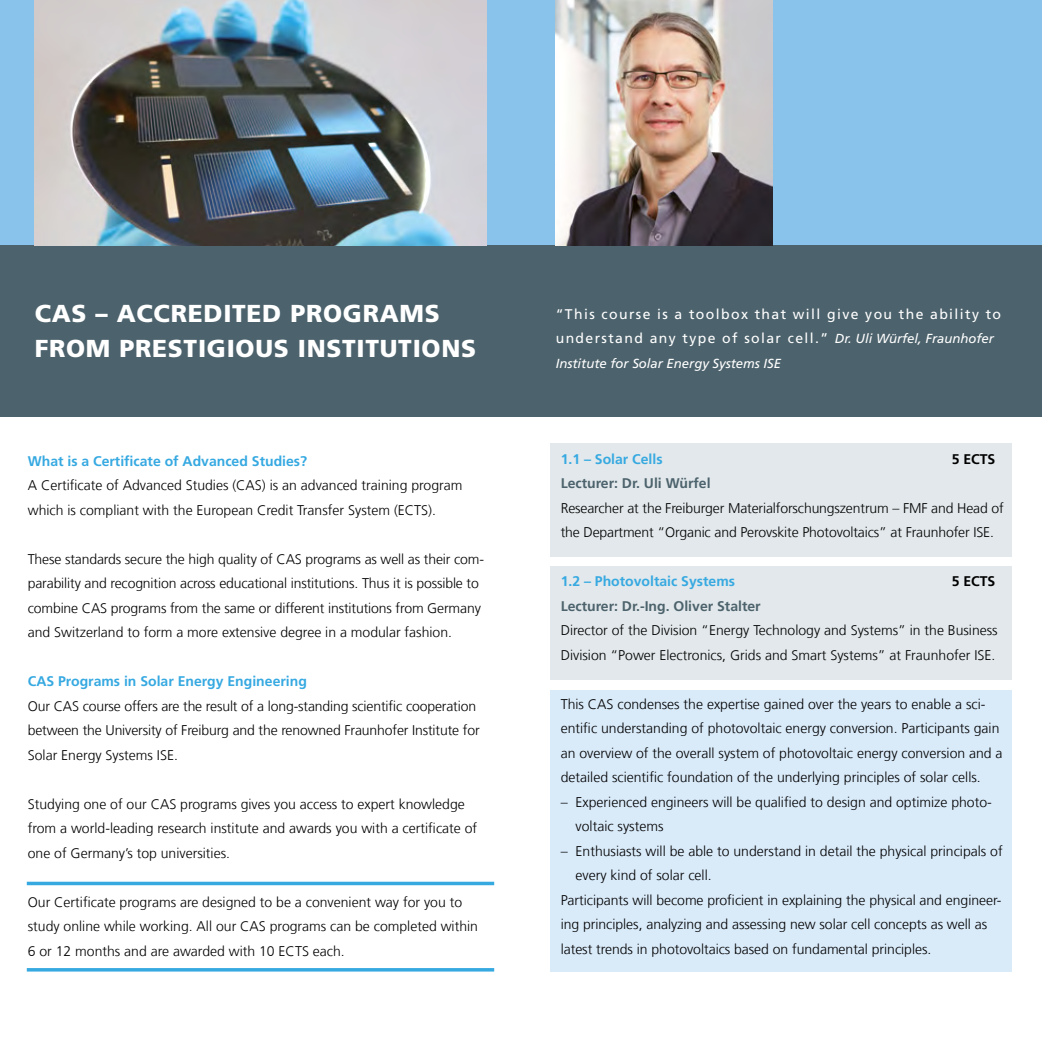
<style>
.page{position:relative;width:1042px;height:1042px;background:#fff}
.page>*{position:absolute;margin:0;border:0;box-sizing:border-box;transform-origin:0 0}
.t1{font:900 24.5px/35px "Frutiger LT Com";letter-spacing:.03em;color:#fff}
.t2{font:300 14px/24.5px "Frutiger LT Com";color:#000}
.t3{font:700 14px "Frutiger LT Com";color:#36a9e1}
.t4{font:14px/24.5px "Frutiger LT Com";letter-spacing:.1em;color:#fff}
.t5{font:700 14px "Frutiger LT Com";color:#4c626c}
.t6{font:700 14px "Frutiger LT Com";color:#000}
.t7{font:italic 13.12px "Frutiger LT Com";color:#fff}
.s1{font-style:italic;font-size:13.12px}
</style>
<div class="page">
<div style="left:550px;top:443px;width:462px;height:113px;background:#e2e8eb"></div>
<div style="left:550px;top:567px;width:462px;height:113px;background:#e2e8eb"></div>
<div style="left:550px;top:690px;width:462px;height:281px;background:#d9eaf9"></div>
<div style="left:0;top:0;width:1042px;height:245px;background:#89c3eb"></div>
<div style="left:346px;top:245px;width:696px;height:172px;background:#4c626c"></div>
<div style="left:0;top:245px;width:784px;height:172px;background:#4c626c"></div>
<img style="left:556px;top:0;width:216px;height:245px">
<img style="left:35px;top:0;width:451px;height:245px">
<hr style="left:27px;top:968px;width:467px;height:3px;background:#36a9e1">
<hr style="left:27px;top:882px;width:467px;height:3px;background:#36a9e1">
<h1 class="t1" style="left:35px;top:296px;width:443px">CAS – ACCREDITED PROGRAMS<br>FROM PRESTIGIOUS INSTITUTIONS</h1>
<p class="t4" style="left:556px;top:302px;width:447px">“This course is a toolbox that will give you the ability to understand any type of solar cell.” <span class="s1">Dr. Uli Würfel, Fraunhofer</span></p>
<p class="t7" style="left:556px;top:355px;width:227px">Institute for Solar Energy Systems ISE</p>
<p class="t3" style="left:28px;top:453px;width:281px">What is a Certificate of Advanced Studies?</p>
<p class="t2" style="left:28px;top:473px;width:436px">A Certificate of Advanced Studies (CAS) is an advanced training program which is compliant with the European Credit Transfer System (ECTS).</p>
<p class="t2" style="left:28px;top:547px;width:458px">These standards secure the high quality of CAS programs as well as their com&shy;parability and recognition across educational institutions. Thus it is possible to combine CAS programs from the same or different institutions from Germany and Switzerland to form a more extensive degree in a modular fashion.</p>
<p class="t3" style="left:28px;top:673px;width:281px">CAS Programs in Solar Energy Engineering</p>
<p class="t2" style="left:28px;top:694px;width:453px">Our CAS course offers are the result of a long-standing scientific cooperation between the University of Freiburg and the renowned Fraunhofer Institute for<br>Solar Energy Systems ISE.</p>
<p class="t2" style="left:28px;top:792px;width:451px">Studying one of our CAS programs gives you access to expert knowledge from a world-leading research institute and awards you with a certificate of one of Germany’s top universities.</p>
<p class="t2" style="left:28px;top:890px;width:452px">Our Certificate programs are designed to be a convenient way for you to study online while working. All our CAS programs can be completed within<br>6 or 12 months and are awarded with 10 ECTS each.</p>
<p class="t3" style="left:561px;top:450px;width:103px">1.1 – Solar Cells</p>
<p class="t6" style="left:952px;top:450px;width:45px">5 ECTS</p>
<p class="t5" style="left:561px;top:475px;width:151px">Lecturer: Dr. Uli Würfel</p>
<p class="t2" style="left:561px;top:496px;width:445px">Researcher at the Freiburger Materialforschungszentrum – FMF and Head of the Department “Organic and Perovskite Photovoltaics” at Fraunhofer ISE.</p>
<p class="t3" style="left:561px;top:573px;width:176px">1.2 – Photovoltaic Systems</p>
<p class="t6" style="left:952px;top:573px;width:45px">5 ECTS</p>
<p class="t5" style="left:561px;top:597px;width:201px">Lecturer: Dr.-Ing. Oliver Stalter</p>
<p class="t2" style="left:561px;top:618px;width:438px">Director of the Division “Energy Technology and Systems” in the Business<br>Division “Power Electronics, Grids and Smart Systems” at Fraunhofer ISE.</p>
<p class="t2" style="left:561px;top:692px;width:443px">This CAS condenses the expertise gained over the years to enable a sci&shy;entific understanding of photovoltaic energy conversion. Participants gain an overview of the overall system of photovoltaic energy conversion and a detailed scientific foundation of the underlying principles of solar cells.</p>
<p class="t2" style="left:575px;top:790px;width:418px;text-indent:-15px">– Experienced engineers will be qualified to design and optimize photo&shy;voltaic systems</p>
<p class="t2" style="left:561px;top:839px;width:443px">– Enthusiasts will be able to understand in detail the physical principals of</p>
<p class="t2" style="left:575px;top:863px;width:138px">every kind of solar cell.</p>
<p class="t2" style="left:561px;top:888px;width:442px">Participants will become proficient in explaining the physical and engineer-</p>
<p class="t2" style="left:561px;top:912px;width:428px">ing principles, analyzing and assessing new solar cell concepts as well as</p>
<p class="t2" style="left:561px;top:937px;width:372px">latest trends in photovoltaics based on fundamental principles.</p>
</div>
